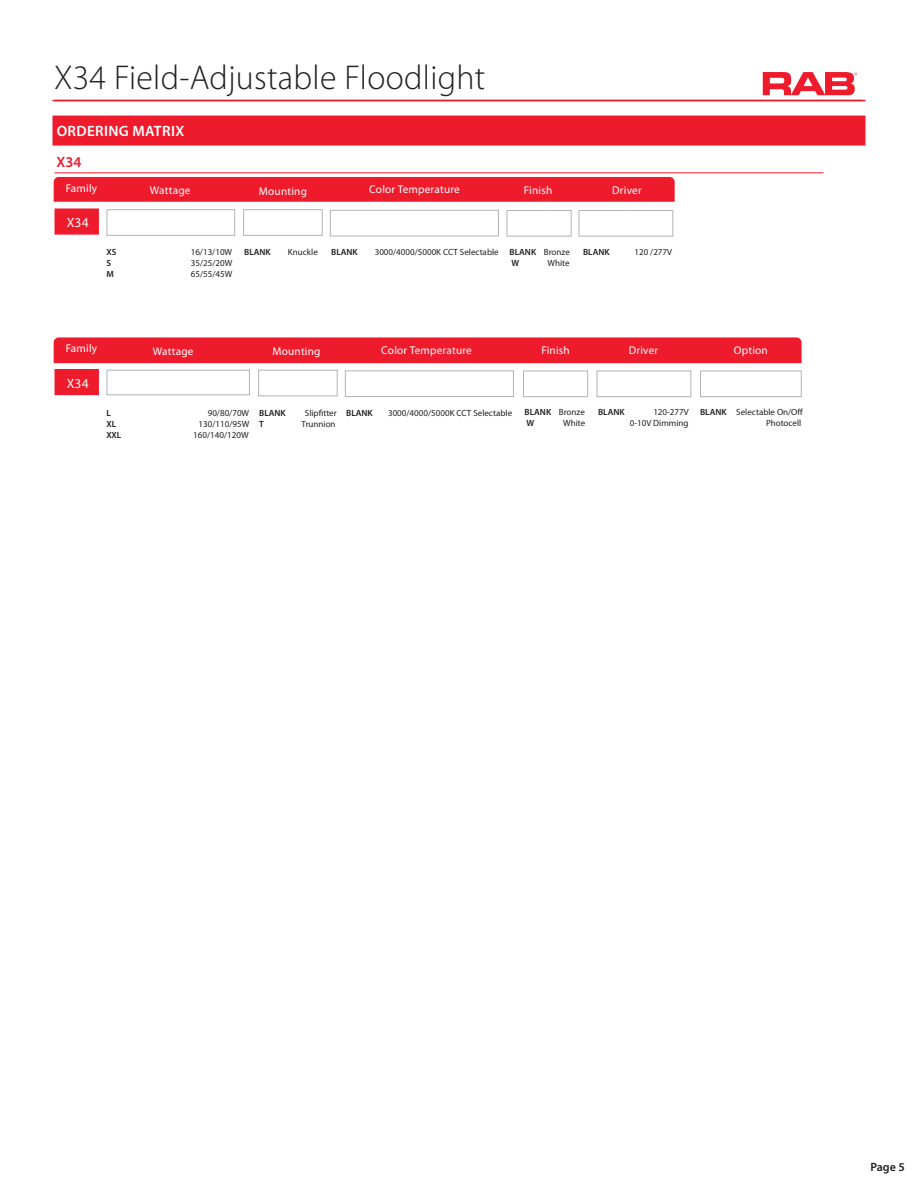
<style>
.page{position:relative;width:918px;height:1188px;background:#fff}
.page>*{position:absolute;margin:0;border:0;box-sizing:border-box;transform-origin:0 0}
.t1{font:300 34.5px "Myriad Pro";letter-spacing:.01em;color:#231f20}
.t2{font:600 15px "Myriad Pro";letter-spacing:.025em;color:#fff}
.t3{font:600 15px "Myriad Pro";color:#ee1b2d}
.t4{font:13.5px "Myriad Pro";letter-spacing:.02em;color:#fff}
.t5{font:600 12px "Myriad Pro";color:#231f20}
.t6{font:11.25px "Myriad Pro";letter-spacing:.02em;color:#fff}
.t7{font:9px/10.8px "Myriad Pro";color:#231f20;text-align:right}
.t8{font:600 9px "Myriad Pro";color:#231f20}
.s1{font-weight:600}
</style>
<div class="page">
<hr style="left:52px;top:100px;width:810px;height:1px;background:#ee1b2d">
<svg style="left:763px;top:72px;width:94px;height:23px"></svg>
<hr style="left:56px;top:100px;width:810px;height:1px;background:#ee1b2d">
<div style="left:52px;top:116px;width:814px;height:30px;background:#ee1b2d"></div>
<div style="left:55px;top:208px;width:44px;height:27px;background:#ee1b2d;border:2px solid #ee1b2d"></div>
<div style="left:54px;top:177px;width:621px;height:25px;background:#ee1b2d"></div>
<div style="left:243px;top:209px;width:80px;height:27px;background:#fff;border:1px solid #b2b3b7"></div>
<div style="left:507px;top:210px;width:64px;height:26px;border:1px solid #b2b3b7"></div>
<div style="left:107px;top:209px;width:128px;height:27px;background:#fff;border:1px solid #b2b3b7"></div>
<div style="left:330px;top:210px;width:169px;height:26px;border:1px solid #b2b3b7"></div>
<div style="left:579px;top:210px;width:94px;height:26px;border:1px solid #b2b3b7"></div>
<hr style="left:55px;top:172px;width:768px;height:1px;background:#ee1b2d">
<div style="left:55px;top:369px;width:44px;height:26px;background:#ee1b2d"></div>
<div style="left:54px;top:337px;width:748px;height:26px;background:#ee1b2d"></div>
<div style="left:258px;top:370px;width:80px;height:26px;background:#fff;border:1px solid #b2b3b7"></div>
<div style="left:523px;top:371px;width:65px;height:26px;border:1px solid #b2b3b7"></div>
<div style="left:107px;top:370px;width:143px;height:25px;background:#fff;border:1px solid #b2b3b7"></div>
<div style="left:345px;top:370px;width:169px;height:27px;border:1px solid #b2b3b7"></div>
<div style="left:597px;top:371px;width:94px;height:26px;border:1px solid #b2b3b7"></div>
<div style="left:700px;top:371px;width:102px;height:26px;border:1px solid #b2b3b7"></div>
<h1 class="t1" style="left:54px;top:57px;width:433px">X34 Field-Adjustable Floodlight</h1>
<p class="t2" style="left:57px;top:121px;width:129px">ORDERING MATRIX</p>
<p class="t3" style="left:57px;top:152px;width:26px">X34</p>
<p class="t6" style="left:66px;top:181px;width:33px">Family</p>
<p class="t6" style="left:150px;top:183px;width:42px">Wattage</p>
<p class="t6" style="left:259px;top:184px;width:50px">Mounting</p>
<p class="t6" style="left:524px;top:183px;width:30px">Finish</p>
<p class="t6" style="left:369px;top:182px;width:92px">Color Temperature</p>
<p class="t6" style="left:612px;top:183px;width:31px">Driver</p>
<p class="t4" style="left:67px;top:215px;width:24px">X34</p>
<p class="t8" style="left:106px;top:247px;width:12px">XS</p>
<p class="t7" style="left:191px;top:247px;width:43px">16/13/10W</p>
<p class="t8" style="left:106px;top:257px;width:6px">S</p>
<p class="t7" style="left:191px;top:258px;width:43px">35/25/20W</p>
<p class="t8" style="left:106px;top:268px;width:9px">M</p>
<p class="t7" style="left:191px;top:268px;width:43px">65/55/45W</p>
<p class="t8" style="left:244px;top:247px;width:28px">BLANK</p>
<p class="t7" style="left:288px;top:247px;width:31px">Knuckle</p>
<p class="t7" style="left:510px;top:246px;width:62px"><span class="s1">BLANK</span> Bronze</p>
<p class="t8" style="left:511px;top:257px;width:9px">W</p>
<p class="t7" style="left:548px;top:257px;width:24px">White</p>
<p class="t8" style="left:331px;top:247px;width:28px">BLANK</p>
<p class="t7" style="left:375px;top:247px;width:126px">3000/4000/5000K CCT Selectable</p>
<p class="t8" style="left:583px;top:246px;width:28px">BLANK</p>
<p class="t7" style="left:635px;top:246px;width:39px">120 /277V</p>
<p class="t6" style="left:66px;top:342px;width:33px">Family</p>
<p class="t6" style="left:153px;top:344px;width:42px">Wattage</p>
<p class="t6" style="left:272px;top:344px;width:50px">Mounting</p>
<p class="t6" style="left:541px;top:343px;width:30px">Finish</p>
<p class="t6" style="left:381px;top:343px;width:92px">Color Temperature</p>
<p class="t6" style="left:734px;top:343px;width:36px">Option</p>
<p class="t6" style="left:629px;top:344px;width:31px">Driver</p>
<p class="t4" style="left:67px;top:375px;width:24px">X34</p>
<p class="t8" style="left:106px;top:407px;width:6px">L</p>
<p class="t7" style="left:208px;top:407px;width:43px">90/80/70W</p>
<p class="t8" style="left:106px;top:418px;width:11px">XL</p>
<p class="t7" style="left:199px;top:418px;width:52px">130/110/95W</p>
<p class="t8" style="left:106px;top:429px;width:17px">XXL</p>
<p class="t7" style="left:193px;top:429px;width:57px">160/140/120W</p>
<p class="t8" style="left:259px;top:407px;width:28px">BLANK</p>
<p class="t7" style="left:305px;top:407px;width:33px">Slipfitter</p>
<p class="t8" style="left:259px;top:418px;width:6px">T</p>
<p class="t7" style="left:302px;top:418px;width:36px">Trunnion</p>
<p class="t8" style="left:346px;top:407px;width:28px">BLANK</p>
<p class="t7" style="left:388px;top:407px;width:126px">3000/4000/5000K CCT Selectable</p>
<p class="t7" style="left:525px;top:407px;width:62px"><span class="s1">BLANK</span> Bronze</p>
<p class="t8" style="left:526px;top:418px;width:9px">W</p>
<p class="t7" style="left:563px;top:418px;width:24px">White</p>
<p class="t8" style="left:598px;top:407px;width:28px">BLANK</p>
<p class="t7" style="left:630px;top:407px;width:61px">120-277V<br>0-10V Dimming</p>
<p class="t7" style="left:700px;top:407px;width:105px"><span class="s1">BLANK</span> Selectable On/Off<br>Photocell</p>
<p class="t5" style="left:870px;top:1159px;width:36px">Page 5</p>
</div>
